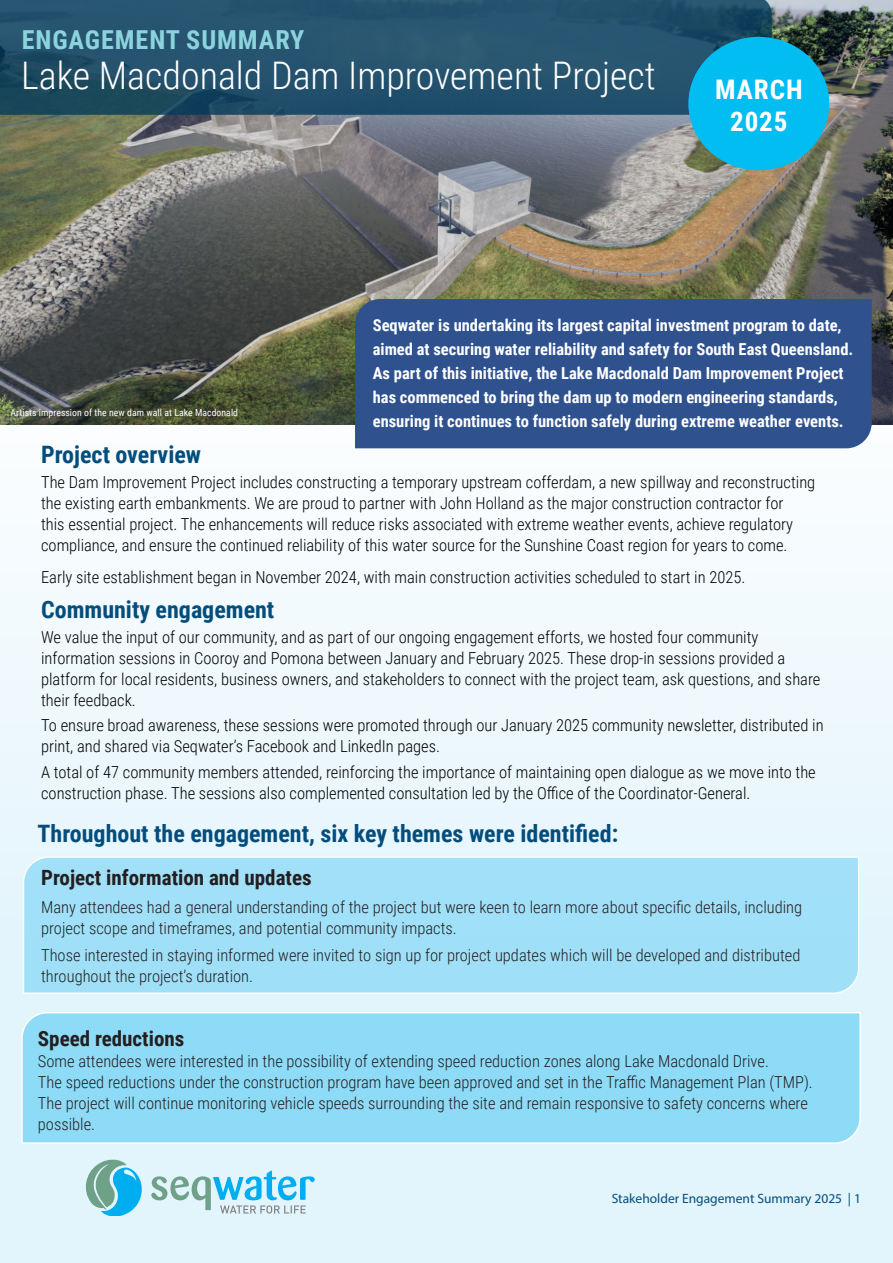
<style>
.page{position:relative;width:893px;height:1263px;background:#fff}
.page>*{position:absolute;margin:0;border:0;box-sizing:border-box;transform-origin:0 0}
.Page_Header{font:300 37.95px "Roboto Condensed";color:#fff}
.t1{font:700 27px "Roboto Condensed";letter-spacing:.035em;color:#fff}
.t2{font:700 26.1px "Roboto Condensed";letter-spacing:.035em;color:#8cd4dd}
.Body_bullets{font:700 24px "Roboto Condensed";color:#034d7c}
.t3{font:700 21px "Roboto Condensed";color:#231f20}
.Body_bullets-2{font:300 16.5px/21px "Roboto Condensed";color:#000}
.t4{font:300 16.5px/21px "Roboto Condensed";color:#231f20}
.Body_bullets-3{font:700 16.5px/24px "Roboto Condensed";color:#fff}
.t5{font:13.5px "Myriad Pro";color:#034d7c}
.Body_bullets-4{font:9.75px "Roboto Condensed";letter-spacing:.005em;color:#fff}
</style>
<div class="page">
<div style="left:0;top:347px;width:893px;height:916px;background:#eef8fd"></div>
<svg style="left:151px;top:1170px;width:164px;height:43px"></svg>
<svg style="left:85px;top:1159px;width:58px;height:57px"></svg>
<img style="left:0;top:0;width:893px;height:424px">
<svg style="left:0;top:0;width:772px;height:115px;background:#23516b"></svg>
<div style="left:688px;top:37px;width:141px;height:133px;background:#01bdf2;border-radius:50%"></div>
<div style="left:355px;top:299px;width:517px;height:149px;background:#2f528f"></div>
<div style="left:22px;top:857px;width:838px;height:138px;background:#a0e0f8"></div>
<div style="left:21px;top:1011px;width:841px;height:133px;background:#8edbf7"></div>
<p class="t2" style="left:22px;top:22px;width:284px">ENGAGEMENT SUMMARY</p>
<p class="Page_Header" style="left:21px;top:49px;width:636px">Lake Macdonald Dam Improvement Project</p>
<p class="t1" style="left:715px;top:71px;width:89px">MARCH</p>
<p class="t1" style="left:730px;top:103px;width:59px">2025</p>
<p class="Body_bullets-3" style="left:373px;top:312px;width:482px">Seqwater is undertaking its largest capital investment program to date, aimed at securing water reliability and safety for South East Queensland.<br>As part of this initiative, the Lake Macdonald Dam Improvement Project has commenced to bring the dam up to modern engineering standards, ensuring it continues to function safely during extreme weather events.</p>
<p class="Body_bullets-4" style="left:11px;top:405px;width:229px">Artists impression of the new dam wall at Lake Macdonald</p>
<p class="Body_bullets" style="left:41px;top:438px;width:162px">Project overview</p>
<p class="Body_bullets-2" style="left:41px;top:471px;width:776px">The Dam Improvement Project includes constructing a temporary upstream cofferdam, a new spillway and reconstructing the existing earth embankments. We are proud to partner with John Holland as the major construction contractor for<br>this essential project. The enhancements will reduce risks associated with extreme weather events, achieve regulatory compliance, and ensure the continued reliability of this water source for the Sunshine Coast region for years to come.</p>
<p class="Body_bullets-2" style="left:41px;top:566px;width:706px">Early site establishment began in November 2024, with main construction activities scheduled to start in 2025.</p>
<p class="Body_bullets" style="left:41px;top:592px;width:235px">Community engagement</p>
<p class="Body_bullets-2" style="left:41px;top:626px;width:781px">We value the input of our community, and as part of our ongoing engagement efforts, we hosted four community information sessions in Cooroy and Pomona between January and February 2025. These drop-in sessions provided a platform for local residents, business owners, and stakeholders to connect with the project team, ask questions, and share their feedback.</p>
<p class="Body_bullets-2" style="left:41px;top:714px;width:784px">To ensure broad awareness, these sessions were promoted through our January 2025 community newsletter, distributed in print, and shared via Seqwater’s Facebook and LinkedIn pages.</p>
<p class="Body_bullets-2" style="left:41px;top:761px;width:776px">A total of 47 community members attended, reinforcing the importance of maintaining open dialogue as we move into the construction phase. The sessions also complemented consultation led by the Office of the Coordinator-General.</p>
<p class="Body_bullets" style="left:37px;top:817px;width:582px">Throughout the engagement, six key themes were identified:</p>
<p class="t3" style="left:41px;top:863px;width:272px">Project information and updates</p>
<p class="t4" style="left:41px;top:896px;width:763px">Many attendees had a general understanding of the project but were keen to learn more about specific details, including project scope and timeframes, and potential community impacts.</p>
<p class="t4" style="left:41px;top:944px;width:761px">Those interested in staying informed were invited to sign up for project updates which will be developed and distributed throughout the project’s duration.</p>
<p class="t3" style="left:38px;top:1024px;width:148px">Speed reductions</p>
<p class="t4" style="left:38px;top:1050px;width:732px">Some attendees were interested in the possibility of extending speed reduction zones along Lake Macdonald Drive.</p>
<p class="t4" style="left:38px;top:1071px;width:776px">The speed reductions under the construction program have been approved and set in the Traffic Management Plan (TMP).</p>
<p class="t4" style="left:38px;top:1092px;width:771px">The project will continue monitoring vehicle speeds surrounding the site and remain responsive to safety concerns where possible.</p>
<p class="t5" style="left:612px;top:1190px;width:251px">Stakeholder Engagement Summary 2025 | 1</p>
</div>
